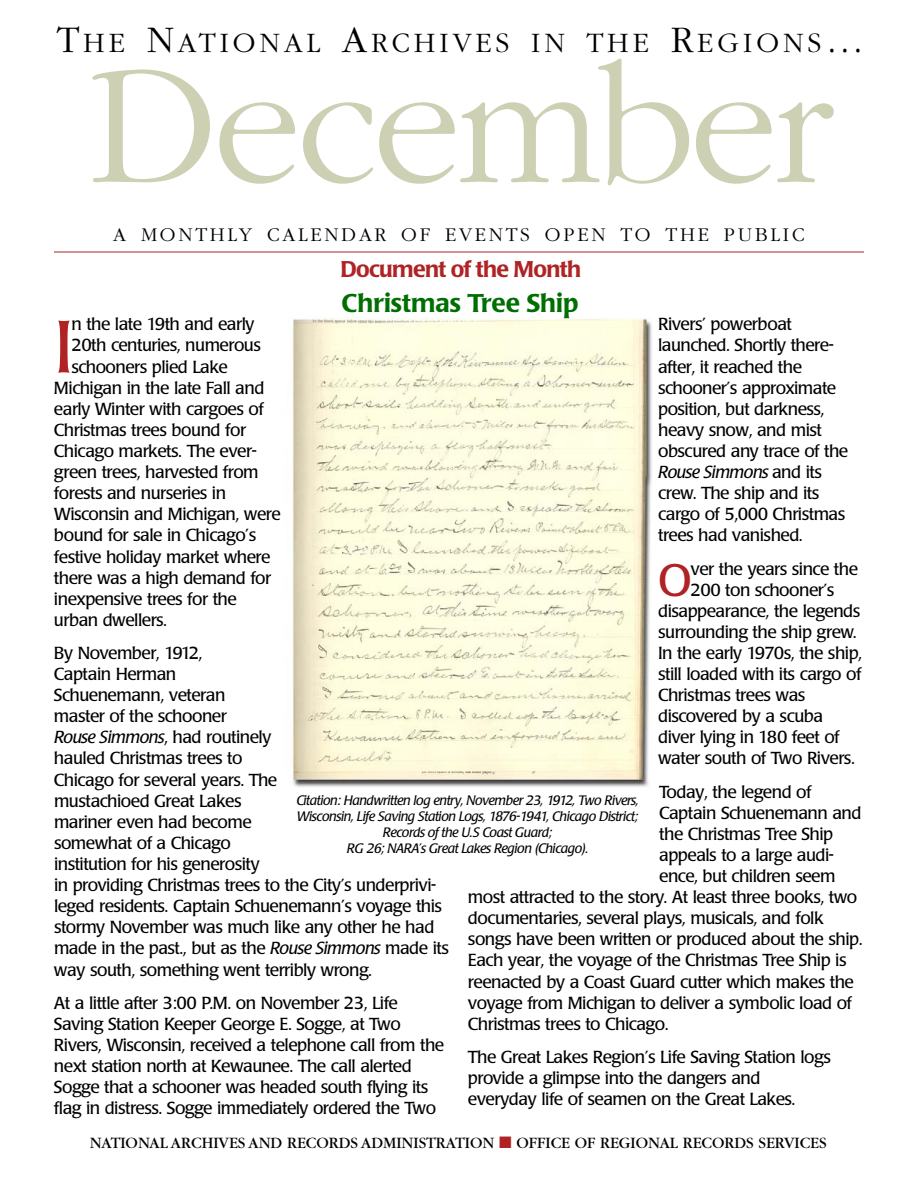
<style>
.page{position:relative;width:918px;height:1188px;background:#fff}
.page>*{position:absolute;margin:0;border:0;box-sizing:border-box;transform-origin:0 0}
.t1{font:300 175.5px "Garamond";letter-spacing:-.025em;color:#ced0b4}
.t2{font:73.05px "Poppl Laudatio";color:#af2325}
.t3{font:45.15px "Poppl Laudatio";color:#af2325}
.t4{font:300 29.25px "Garamond";letter-spacing:.135em;color:#000}
.t5{font:500 25.5px "Poppl Laudatio";color:#006e00}
.t6{font:500 22.5px "Poppl Laudatio";letter-spacing:-.03em;color:#af2325}
.t7{font:300 20.25px "Garamond";letter-spacing:.135em;color:#000}
.t8{font:17.25px/21.1px "Poppl Laudatio";letter-spacing:-.03em;color:#000}
.t9{font:16.5px "Garamond";color:#000}
.t10{font:italic 13.5px/16.2px "Poppl Laudatio";letter-spacing:-.03em;color:#000;text-align:center}
.s1{font-size:39px}
.s2{font-style:italic}
.s3{color:#af2325}
</style>
<div class="page">
<hr style="left:54px;top:252px;width:810px;height:1px;background:#af2325">
<img style="left:292px;top:317px;width:360px;height:471px">
<h3 class="t4" style="left:57px;top:25px;width:809px"><span class="s1">T</span>HE <span class="s1">N</span>ATIONAL <span class="s1">A</span>RCHIVES IN THE <span class="s1">R</span>EGIONS<span class="s1">…</span></h3>
<h1 class="t1" style="left:88px;top:18px;width:746px">December</h1>
<p class="t7" style="left:113px;top:222px;width:693px">A MONTHLY CALENDAR OF EVENTS OPEN TO THE PUBLIC</p>
<h3 class="t6" style="left:341px;top:260px;width:242px">Document of the Month</h3>
<h3 class="t5" style="left:342px;top:294px;width:239px">Christmas Tree Ship</h3>
<p class="t8" style="left:658px;top:315px;width:192px">Rivers’ powerboat launched. Shortly there&shy;after, it reached the schooner’s approximate position, but darkness, heavy snow, and mist obscured any trace of the<br><span class="s2">Rouse Simmons</span> and its crew. The ship and its cargo of 5,000 Christmas trees had vanished.</p>
<h3 class="t3" style="left:658px;top:562px;width:35px">O</h3>
<p class="t8" style="left:691px;top:560px;width:169px">ver the years since the</p>
<h2 class="t2" style="left:54px;top:319px;width:21px">I</h2>
<p class="t8" style="left:71px;top:315px;width:185px">n the late 19th and early</p>
<p class="t8" style="left:71px;top:337px;width:191px">20th centuries, numerous</p>
<p class="t8" style="left:71px;top:358px;width:158px">schooners plied Lake</p>
<p class="t8" style="left:54px;top:379px;width:212px">Michigan in the late Fall and</p>
<p class="t8" style="left:54px;top:400px;width:211px">early Winter with cargoes of</p>
<p class="t8" style="left:54px;top:421px;width:194px">Christmas trees bound for</p>
<p class="t8" style="left:54px;top:442px;width:204px">Chicago markets. The ever-</p>
<p class="t8" style="left:54px;top:463px;width:206px">green trees, harvested from</p>
<p class="t8" style="left:54px;top:484px;width:174px">forests and nurseries in</p>
<p class="t8" style="left:54px;top:505px;width:228px">Wisconsin and Michigan, were</p>
<p class="t8" style="left:54px;top:527px;width:204px">bound for sale in Chicago’s</p>
<p class="t8" style="left:54px;top:548px;width:218px">festive holiday market where</p>
<p class="t8" style="left:54px;top:569px;width:219px">there was a high demand for</p>
<p class="t8" style="left:54px;top:590px;width:184px">inexpensive trees for the</p>
<p class="t8" style="left:54px;top:611px;width:115px">urban dwellers.</p>
<p class="t8" style="left:54px;top:644px;width:396px">By November, 1912,<br>Captain Herman<br>Schuenemann, veteran<br>master of the schooner<br><span class="s2">Rouse Simmons</span>, had routinely<br>hauled Christmas trees to<br>Chicago for several years. The<br>mustachioed Great Lakes<br>mariner even had become<br>somewhat of a Chicago<br>institution for his generosity<br>in providing Christmas trees to the City’s underprivi&shy;leged residents. Captain Schuenemann’s voyage this stormy November was much like any other he had made in the past., but as the <span class="s2">Rouse Simmons</span> made its way south, something went terribly wrong.</p>
<p class="t8" style="left:54px;top:994px;width:392px">At a little after 3:00 P.M. on November 23, Life Saving Station Keeper George E. Sogge, at Two Rivers, Wisconsin, received a telephone call from the next station north at Kewaunee. The call alerted Sogge that a schooner was headed south flying its flag in distress. Sogge immediately ordered the Two</p>
<p class="t8" style="left:691px;top:581px;width:145px">200 ton schooner’s</p>
<p class="t8" style="left:658px;top:602px;width:204px">disappearance, the legends</p>
<p class="t8" style="left:658px;top:623px;width:200px">surrounding the ship grew.</p>
<p class="t8" style="left:658px;top:644px;width:206px">In the early 1970s, the ship,</p>
<p class="t8" style="left:658px;top:665px;width:205px">still loaded with its cargo of</p>
<p class="t8" style="left:658px;top:686px;width:149px">Christmas trees was</p>
<p class="t8" style="left:658px;top:707px;width:167px">discovered by a scuba</p>
<p class="t8" style="left:658px;top:729px;width:183px">diver lying in 180 feet of</p>
<p class="t8" style="left:658px;top:750px;width:198px">water south of Two Rivers.</p>
<p class="t8" style="left:659px;top:783px;width:154px">Today, the legend of</p>
<p class="t8" style="left:659px;top:804px;width:204px">Captain Schuenemann and</p>
<p class="t8" style="left:659px;top:825px;width:176px">the Christmas Tree Ship</p>
<p class="t8" style="left:659px;top:846px;width:176px">appeals to a large audi-</p>
<p class="t8" style="left:659px;top:867px;width:178px">ence, but children seem</p>
<p class="t8" style="left:468px;top:888px;width:391px">most attracted to the story. At least three books, two</p>
<p class="t8" style="left:468px;top:909px;width:357px">documentaries, several plays, musicals, and folk</p>
<p class="t8" style="left:468px;top:930px;width:396px">songs have been written or produced about the ship.</p>
<p class="t8" style="left:468px;top:952px;width:380px">Each year, the voyage of the Christmas Tree Ship is</p>
<p class="t8" style="left:468px;top:973px;width:387px">reenacted by a Coast Guard cutter which makes the</p>
<p class="t8" style="left:468px;top:994px;width:386px">voyage from Michigan to deliver a symbolic load of</p>
<p class="t8" style="left:468px;top:1015px;width:202px">Christmas trees to Chicago.</p>
<p class="t8" style="left:468px;top:1048px;width:364px">The Great Lakes Region’s Life Saving Station logs provide a glimpse into the dangers and everyday life of seamen on the Great Lakes.</p>
<p class="t10" style="left:296px;top:794px;width:344px">Citation: Handwritten log entry, November 23, 1912, Two Rivers, Wisconsin, Life Saving Station Logs, 1876-1941, Chicago District; Records of the U.S Coast Guard;<br>RG 26; NARA’s Great Lakes Region (Chicago).</p>
<p class="t9" style="left:90px;top:1137px;width:738px">NATIONAL ARCHIVES AND RECORDS ADMINISTRATION <span class="s3">■</span> OFFICE OF REGIONAL RECORDS SERVICES</p>
</div>
